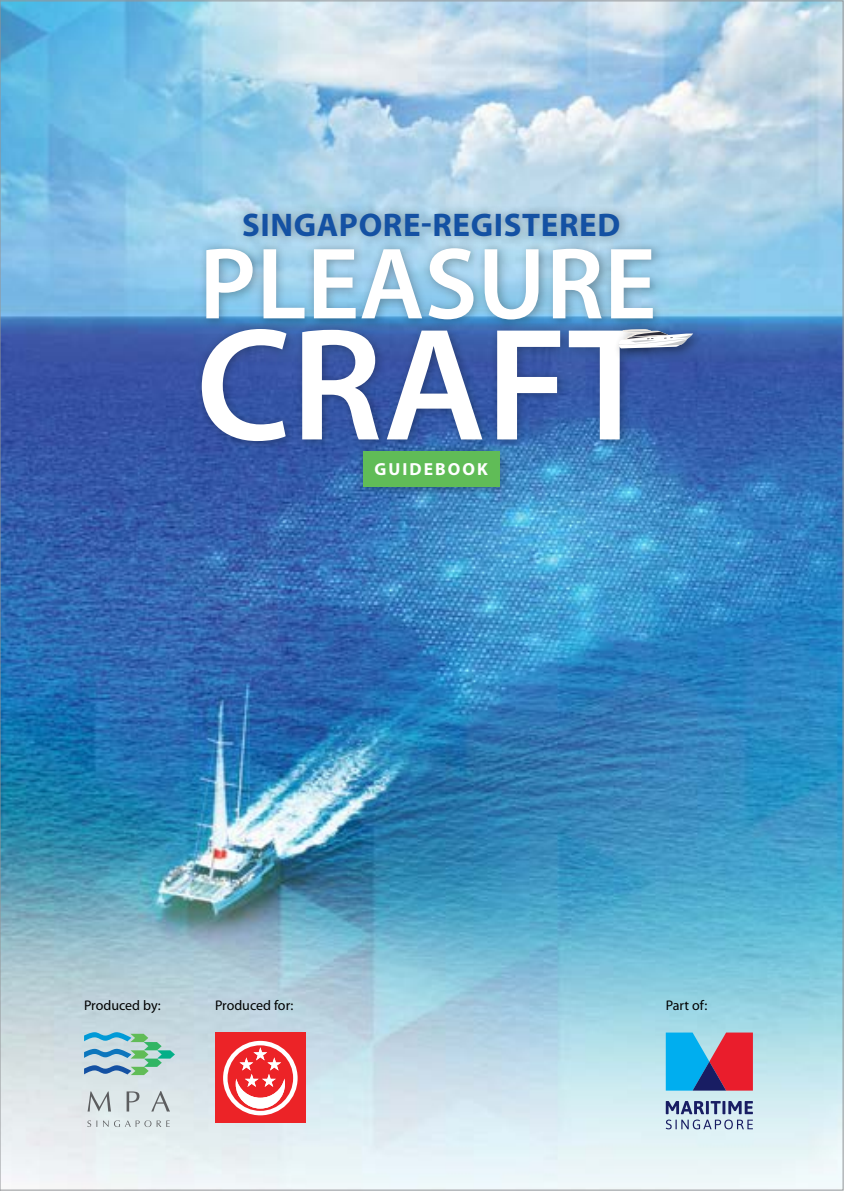
<style>
.page{position:relative;width:844px;height:1191px;background:#fff}
.page>*{position:absolute;margin:0;border:0;box-sizing:border-box;transform-origin:0 0}
.t1{font:600 161.35px "Myriad Pro";color:#fff}
.t2{font:600 102.38px "Myriad Pro";color:#fff}
.t3{font:700 32.9px "Myriad Pro";letter-spacing:.02em;color:#1451a3}
.t4{font:700 17.5px "Myriad Pro";letter-spacing:.12em;color:#fff}
.t5{font:14px "Myriad Pro";color:#000}
</style>
<div class="page">
<img style="left:1px;top:0;width:842px;height:1190px">
<hr style="left:0;top:0;width:1px;height:1191px;background:#939598">
<h3 class="t3" style="left:242px;top:203px;width:379px">SINGAPORE-REGISTERED</h3>
<h2 class="t2" style="left:199px;top:227px;width:459px">PLEASURE</h2>
<h1 class="t1" style="left:196px;top:296px;width:457px">CRAFT</h1>
<p class="t4" style="left:374px;top:458px;width:115px">GUIDEBOOK</p>
<p class="t5" style="left:84px;top:998px;width:78px">Produced by:</p>
<p class="t5" style="left:215px;top:998px;width:80px">Produced for:</p>
<p class="t5" style="left:665px;top:998px;width:43px">Part of:</p>
</div>
